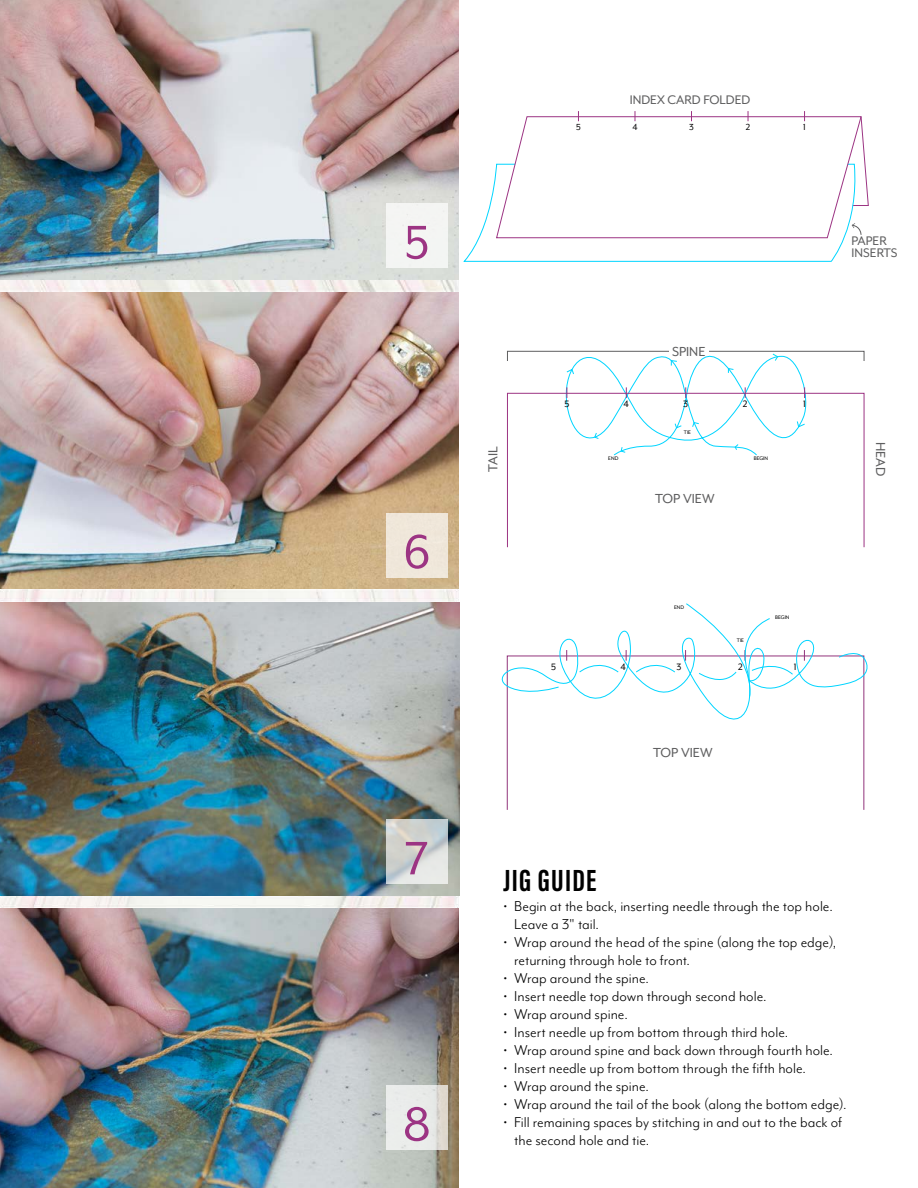
<style>
.page{position:relative;width:918px;height:1188px;background:#fff}
.page>*{position:absolute;margin:0;border:0;box-sizing:border-box;transform-origin:0 0}
.t1{font:54px "Mr Eaves Mod OT";color:#9c3483}
.t2{font:700 31.5px "Acumin Pro Extra Cond";letter-spacing:.04em;color:#000}
.t3{font:16.5px/18px "Mr Eaves Mod OT";color:#000}
.t4{font:15.15px "Mr Eaves XL Mod OT";color:#5e5e5f}
.t5{font:14.4px/11.9px "Mr Eaves XL Mod OT";color:#5e5e5f}
.t6{font:10.65px "Mr Eaves XL Mod OT";color:#000}
.t7{font:10.05px "Mr Eaves XL Mod OT";color:#000}
.t8{font:6px "Mr Eaves XL Mod OT";color:#000}
</style>
<div class="page">
<svg style="left:463px;top:111px;width:406px;height:151px"></svg>
<div style="left:507px;top:351px;width:357px;height:10px;border:1px solid #5e5e5f"></div>
<div style="left:507px;top:393px;width:357px;height:155px;border:1px solid #9c3483"></div>
<svg style="left:562px;top:350px;width:250px;height:106px"></svg>
<svg style="left:501px;top:603px;width:367px;height:140px"></svg>
<img style="left:0;top:279px;width:459px;height:630px">
<img style="left:0;top:0;width:459px;height:279px">
<img style="left:0;top:292px;width:459px;height:297px">
<img style="left:0;top:602px;width:459px;height:293px">
<img style="left:0;top:909px;width:459px;height:279px">
<div style="left:386px;top:203px;width:62px;height:65px;background:#f4f5f3"></div>
<div style="left:386px;top:513px;width:62px;height:64px;background:#efe7da"></div>
<svg style="left:386px;top:820px;width:62px;height:64px;background:#d3d6d4"></svg>
<div style="left:386px;top:1086px;width:62px;height:64px;background:linear-gradient(to right,#eef3f3,#e0ddd7)"></div>
<h1 class="t1" style="left:404px;top:213px;width:27px">5</h1>
<h1 class="t1" style="left:403px;top:522px;width:29px">6</h1>
<h1 class="t1" style="left:405px;top:829px;width:25px">7</h1>
<h1 class="t1" style="left:402px;top:1095px;width:30px">8</h1>
<p class="t5" style="left:630px;top:94px;width:122px">INDEX CARD FOLDED</p>
<p class="t4" style="left:485px;top:472px;width:27px;rotate:-90deg">TAIL</p>
<p class="t7" style="left:576px;top:122px;width:6px">5</p>
<p class="t7" style="left:632px;top:122px;width:7px">4</p>
<p class="t7" style="left:689px;top:122px;width:6px">3</p>
<p class="t7" style="left:746px;top:122px;width:6px">2</p>
<p class="t7" style="left:803px;top:122px;width:4px">1</p>
<p class="t4" style="left:672px;top:344px;width:35px">SPINE</p>
<p class="t6" style="left:564px;top:399px;width:6px">5</p>
<p class="t6" style="left:624px;top:399px;width:7px">4</p>
<p class="t6" style="left:683px;top:399px;width:6px">3</p>
<p class="t6" style="left:743px;top:398px;width:6px">2</p>
<p class="t6" style="left:803px;top:399px;width:4px">1</p>
<p class="t6" style="left:681px;top:427px;width:6px">3</p>
<p class="t8" style="left:684px;top:429px;width:9px">TIE</p>
<p class="t8" style="left:608px;top:455px;width:12px">END</p>
<p class="t8" style="left:754px;top:455px;width:16px">BEGIN</p>
<p class="t4" style="left:655px;top:490px;width:61px">TOP VIEW</p>
<p class="t8" style="left:674px;top:604px;width:12px">END</p>
<p class="t6" style="left:740px;top:633px;width:6px">2</p>
<p class="t8" style="left:737px;top:637px;width:9px">TIE</p>
<p class="t8" style="left:775px;top:614px;width:16px">BEGIN</p>
<p class="t6" style="left:551px;top:661px;width:6px">5</p>
<p class="t6" style="left:621px;top:661px;width:7px">4</p>
<p class="t6" style="left:677px;top:661px;width:6px">3</p>
<p class="t6" style="left:738px;top:661px;width:6px">2</p>
<p class="t6" style="left:794px;top:661px;width:4px">1</p>
<p class="t4" style="left:653px;top:745px;width:61px">TOP VIEW</p>
<p class="t5" style="left:852px;top:234px;width:47px">PAPER<br>INSERTS</p>
<p class="t4" style="left:888px;top:442px;width:36px;rotate:90deg">HEAD</p>
<h2 class="t2" style="left:503px;top:862px;width:94px">JIG GUIDE</h2>
<p class="t3" style="left:514px;top:897px;width:320px;text-indent:-11px">• Begin at the back, inserting needle through the top hole.<br>Leave a 3" tail.</p>
<p class="t3" style="left:514px;top:933px;width:323px;text-indent:-11px">• Wrap around the head of the spine (along the top edge), returning through hole to front.</p>
<p class="t3" style="left:503px;top:969px;width:147px">• Wrap around the spine.</p>
<p class="t3" style="left:503px;top:987px;width:265px">• Insert needle top down through second hole.</p>
<p class="t3" style="left:503px;top:1005px;width:126px">• Wrap around spine.</p>
<p class="t3" style="left:503px;top:1023px;width:286px">• Insert needle up from bottom through third hole.</p>
<p class="t3" style="left:503px;top:1041px;width:331px">• Wrap around spine and back down through fourth hole.</p>
<p class="t3" style="left:503px;top:1059px;width:304px">• Insert needle up from bottom through the fifth hole.</p>
<p class="t3" style="left:503px;top:1077px;width:147px">• Wrap around the spine.</p>
<p class="t3" style="left:503px;top:1095px;width:345px">• Wrap around the tail of the book (along the bottom edge).</p>
<p class="t3" style="left:514px;top:1113px;width:329px;text-indent:-11px">• Fill remaining spaces by stitching in and out to the back of the second hole and tie.</p>
</div>
